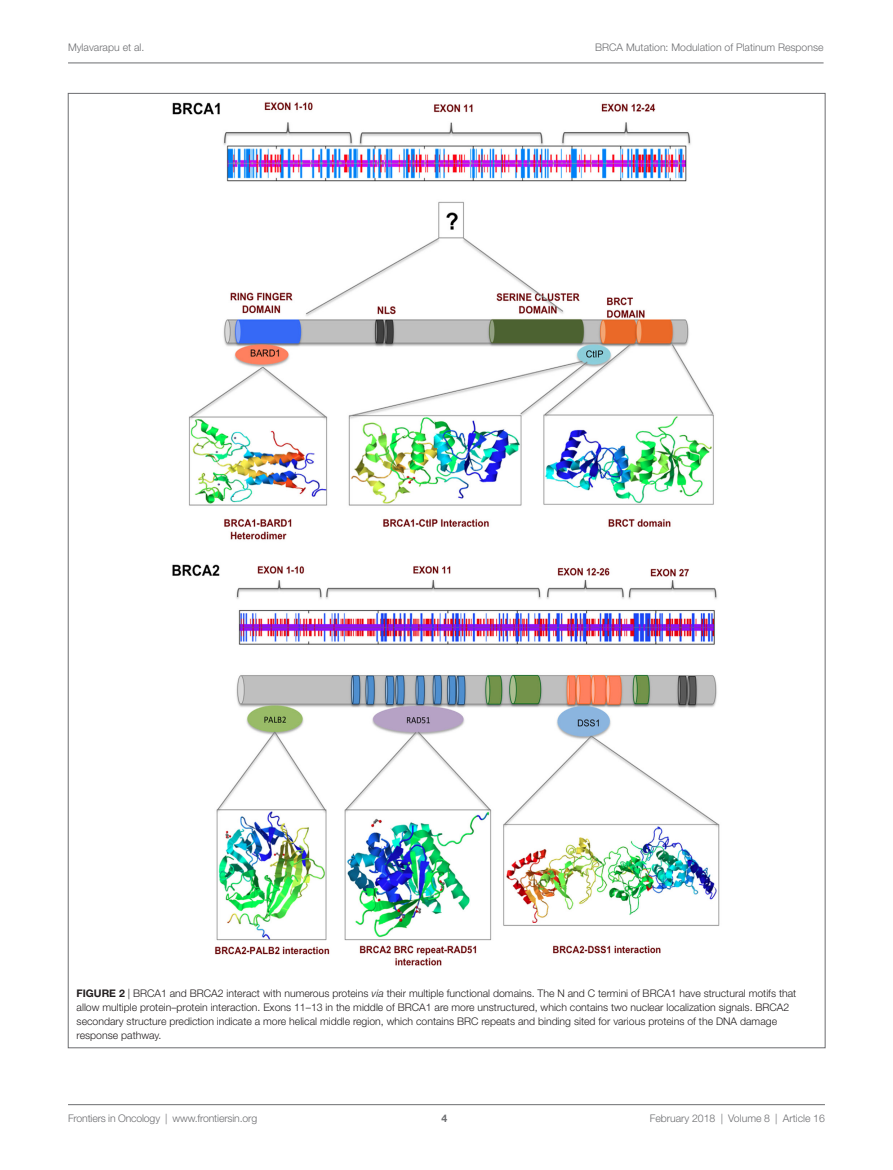
<style>
.page{position:relative;width:893px;height:1170px;background:#fff}
.page>*{position:absolute;margin:0;border:0;box-sizing:border-box;transform-origin:0 0}
.t1{font:300 10.5px/14.2px "Helvetica Neue LT Std";color:#231f20}
.t2{font:300 10.5px "Helvetica Neue LT Std";color:#6c6d70}
.t3{font:700 10.5px "Helvetica Neue LT Std";color:#231f20}
.t4{font:700 10.5px "Helvetica Neue LT Std";color:#6c6d70}
.s1{font-weight:700}
.s2{font-style:italic}
</style>
<div class="page">
<img style="left:172px;top:102px;width:548px;height:864px">
<hr style="left:68px;top:63px;width:756px;height:1px;background:#6c6d70">
<hr style="left:68px;top:1104px;width:757px;height:1px;background:#6c6d70">
<p class="t2" style="left:68px;top:41px;width:78px">Mylavarapu et al.</p>
<p class="t2" style="left:595px;top:41px;width:230px">BRCA Mutation: Modulation of Platinum Response</p>
<p class="t1" style="left:77px;top:985px;width:721px;text-indent:33px"><span class="s1">E 2</span> | BRCA1 and BRCA2 interact with numerous proteins <span class="s2">via</span> their multiple functional domains. The N and C termini of BRCA1 have structural motifs that allow multiple protein–protein interaction. Exons 11–13 in the middle of BRCA1 are more unstructured, which contains two nuclear localization signals. BRCA2 secondary structure prediction indicate a more helical middle region, which contains BRC repeats and binding sited for various proteins of the DNA damage response pathway.</p>
<p class="t3" style="left:77px;top:986px;width:18px">FIGUR</p>
<p class="t2" style="left:68px;top:1111px;width:191px">Frontiers in Oncology | www.frontiersin.org</p>
<p class="t2" style="left:650px;top:1111px;width:177px">February 2018 | Volume 8 | Article 16</p>
<p class="t4" style="left:441px;top:1111px;width:7px">4</p>
</div>
